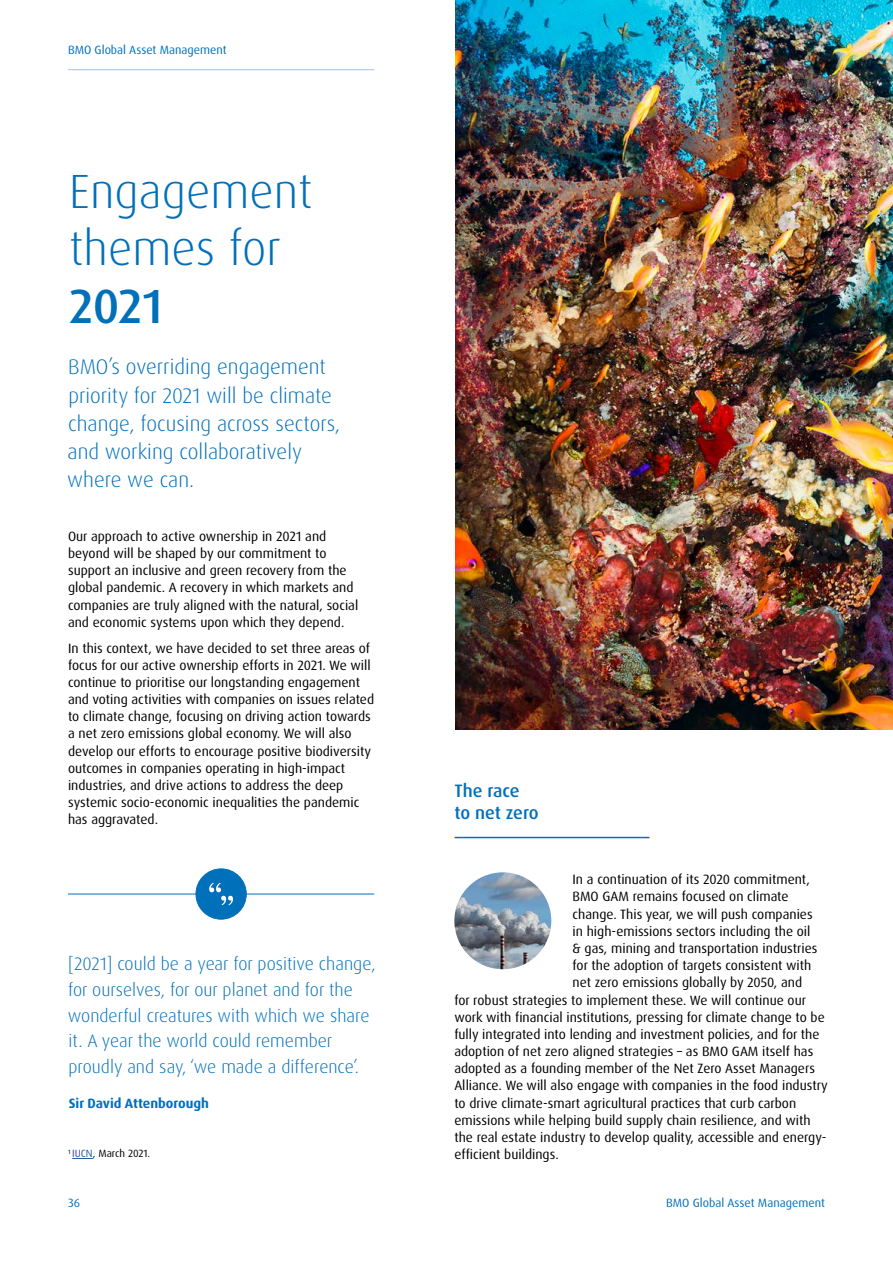
<style>
.page{position:relative;width:893px;height:1263px;background:#fff}
.page>*{position:absolute;margin:0;border:0;box-sizing:border-box;transform-origin:0 0}
.t1{font:300 48px/57.6px "Dax Pro";color:#0070ba}
.t2{font:500 48px "Dax Pro";color:#0070ba}
.t3{font:300 21.15px/28.2px "Dax Pro";color:#0070ba}
.t4{font:300 18px/25.8px "Dax Pro";color:#0070ba}
.t5{font:500 18px/21.6px "Dax Pro";letter-spacing:-.005em;color:#0070ba}
.t6{font:13.5px/17.1px "Dax Pro";color:#000}
.t7{font:700 13.5px "Dax Pro";color:#0070ba}
.t8{font:12px "Dax Pro";color:#0070ba}
.t9{font:10.5px "Dax Pro";color:#000}
.s1{color:#275b9b}
</style>
<div class="page">
<hr style="left:68px;top:69px;width:306px;height:1px;background:#a4c1e6">
<img style="left:455px;top:0;width:438px;height:729px">
<hr style="left:68px;top:894px;width:306px;height:1px;background:#0070ba">
<div style="left:196px;top:869px;width:50px;height:50px;background:#0070ba;border-radius:50%"></div>
<div style="left:196px;top:868px;width:51px;height:51px;border:1px solid #0070ba;border-radius:50%"></div>
<svg style="left:209px;top:883px;width:24px;height:22px"></svg>
<hr style="left:455px;top:837px;width:194px;height:1px;background:#0070ba">
<img style="left:454px;top:872px;width:97px;height:97px;border-radius:48px">
<svg style="left:72px;top:1158px;width:21px;height:1px"></svg>
<p class="t8" style="left:68px;top:42px;width:160px">BMO Global Asset Management</p>
<h1 class="t1" style="left:69px;top:162px;width:245px">Engagement themes for</h1>
<h1 class="t2" style="left:69px;top:275px;width:95px">2021</h1>
<h2 class="t3" style="left:67px;top:353px;width:274px">BMO’s overriding engagement priority for 2021 will be climate change, focusing across sectors, and working collaboratively where we can.</h2>
<p class="t6" style="left:68px;top:528px;width:292px">Our approach to active ownership in 2021 and beyond will be shaped by our commitment to support an inclusive and green recovery from the global pandemic. A recovery in which markets and companies are truly aligned with the natural, social and economic systems upon which they depend.</p>
<p class="t6" style="left:68px;top:639px;width:308px">In this context, we have decided to set three areas of focus for our active ownership efforts in 2021. We will continue to prioritise our longstanding engagement and voting activities with companies on issues related to climate change, focusing on driving action towards a net zero emissions global economy. We will also develop our efforts to encourage positive biodiversity outcomes in companies operating in high-impact industries, and drive actions to address the deep systemic socio-economic inequalities the pandemic has aggravated.</p>
<h3 class="t4" style="left:68px;top:951px;width:309px">[2021] could be a year for positive change, for ourselves, for our planet and for the wonderful creatures with which we share it. A year the world could remember proudly and say, ‘we made a difference’.</h3>
<p class="t7" style="left:69px;top:1094px;width:142px">Sir David Attenborough</p>
<p class="t9" style="left:68px;top:1147px;width:84px"><sup>1</sup> <span class="s1">IUCN</span>, March 2021.</p>
<h3 class="t5" style="left:454px;top:780px;width:86px">The race to net zero</h3>
<p class="t6" style="left:573px;top:871px;width:239px">In a continuation of its 2020 commitment,</p>
<p class="t6" style="left:573px;top:888px;width:218px">BMO GAM remains focused on climate</p>
<p class="t6" style="left:573px;top:905px;width:242px">change. This year, we will push companies</p>
<p class="t6" style="left:573px;top:923px;width:239px">in high-emissions sectors including the oil</p>
<p class="t6" style="left:573px;top:940px;width:246px">&amp; gas, mining and transportation industries</p>
<p class="t6" style="left:573px;top:957px;width:240px">for the adoption of targets consistent with</p>
<p class="t6" style="left:573px;top:974px;width:231px">net zero emissions globally by 2050, and</p>
<p class="t6" style="left:454px;top:991px;width:353px">for robust strategies to implement these. We will continue our</p>
<p class="t6" style="left:454px;top:1008px;width:372px">work with financial institutions, pressing for climate change to be</p>
<p class="t6" style="left:454px;top:1026px;width:367px">fully integrated into lending and investment policies, and for the</p>
<p class="t6" style="left:454px;top:1043px;width:360px">adoption of net zero aligned strategies – as BMO GAM itself has</p>
<p class="t6" style="left:454px;top:1060px;width:362px">adopted as a founding member of the Net Zero Asset Managers</p>
<p class="t6" style="left:454px;top:1077px;width:375px">Alliance. We will also engage with companies in the food industry</p>
<p class="t6" style="left:454px;top:1094px;width:343px">to drive climate-smart agricultural practices that curb carbon</p>
<p class="t6" style="left:454px;top:1111px;width:358px">emissions while helping build supply chain resilience, and with</p>
<p class="t6" style="left:454px;top:1129px;width:374px">the real estate industry to develop quality, accessible and energy-</p>
<p class="t6" style="left:454px;top:1146px;width:106px">efficient buildings.</p>
<p class="t8" style="left:68px;top:1195px;width:14px">36</p>
<p class="t8" style="left:666px;top:1195px;width:160px">BMO Global Asset Management</p>
</div>
